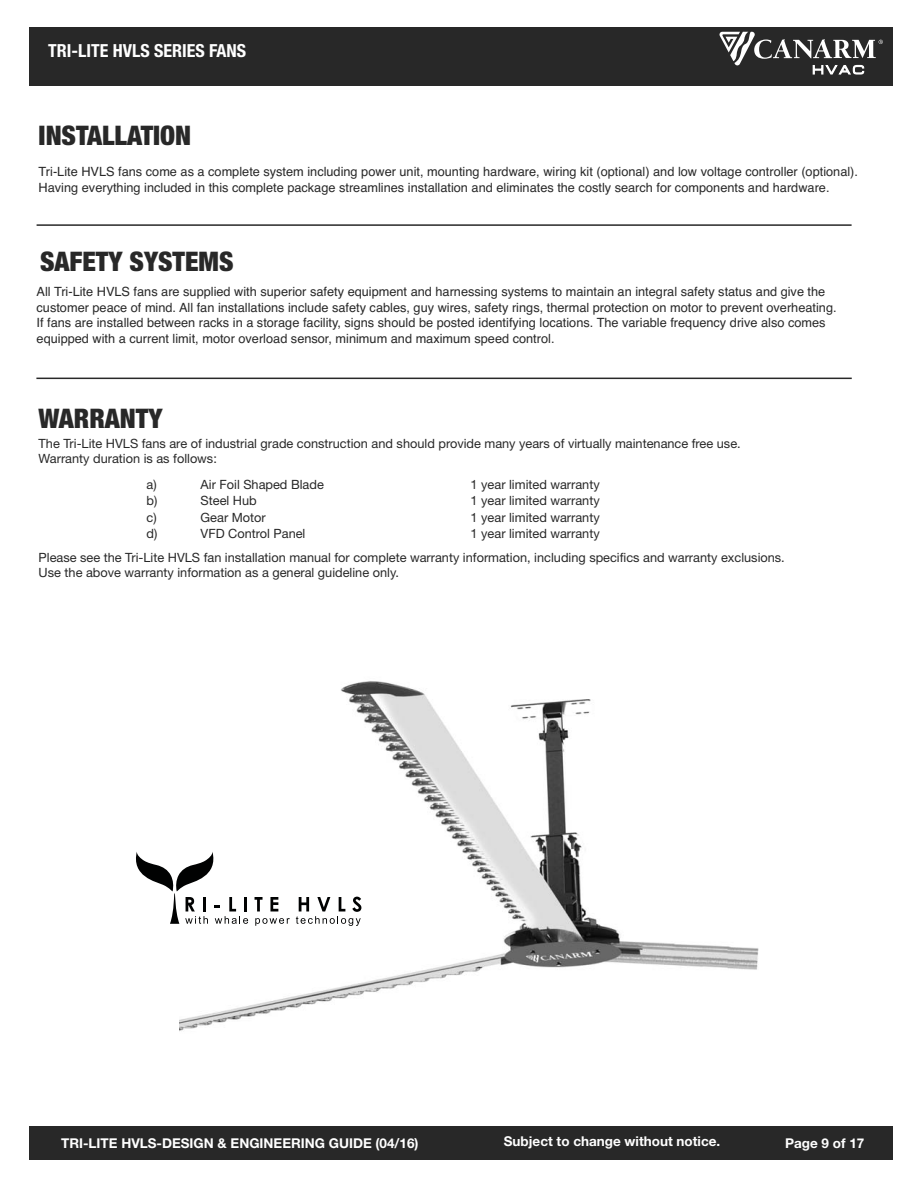
<style>
.page{position:relative;width:918px;height:1188px;background:#fff}
.page>*{position:absolute;margin:0;border:0;box-sizing:border-box;transform-origin:0 0}
.t1{font:900 condensed 27px "Helvetica Neue";color:#282828}
.t2{font:700 condensed 18px "Helvetica Neue";color:#fff}
.t3{font:700 13.5px "Helvetica Neue";color:#fff}
.t4{font:12.75px/15.8px "Helvetica";color:#282828}
.t5{font:12.75px/15px "Helvetica Neue";color:#282828}
</style>
<div class="page">
<hr style="left:37px;top:224px;width:815px;height:2px;background:#282828">
<hr style="left:36px;top:378px;width:816px;height:1px;background:#282828">
<div style="left:29px;top:1126px;width:864px;height:34px;background:#282828"></div>
<div style="left:29px;top:27px;width:864px;height:59px;background:#282828"></div>
<svg style="left:720px;top:32px;width:163px;height:43px"></svg>
<img style="left:180px;top:681px;width:579px;height:350px">
<svg style="left:255px;top:897px;width:8px;height:14px"></svg>
<svg style="left:270px;top:897px;width:8px;height:14px"></svg>
<svg style="left:255px;top:918px;width:35px;height:8px"></svg>
<svg style="left:296px;top:897px;width:65px;height:29px"></svg>
<svg style="left:136px;top:851px;width:112px;height:73px"></svg>
<h2 class="t2" style="left:48px;top:40px;width:199px">TRI-LITE HVLS SERIES FANS</h2>
<h1 class="t1" style="left:39px;top:120px;width:154px">INSTALLATION</h1>
<p class="t4" style="left:39px;top:165px;width:821px">Tri-Lite HVLS fans come as a complete system including power unit, mounting hardware, wiring kit (optional) and low voltage controller (optional).<br>Having everything included in this complete package streamlines installation and eliminates the costly search for components and hardware.</p>
<h1 class="t1" style="left:40px;top:246px;width:195px">SAFETY SYSTEMS</h1>
<p class="t4" style="left:37px;top:285px;width:802px">All Tri-Lite HVLS fans are supplied with superior safety equipment and harnessing systems to maintain an integral safety status and give the customer peace of mind. All fan installations include safety cables, guy wires, safety rings, thermal protection on motor to prevent overheating.<br>If fans are installed between racks in a storage facility, signs should be posted identifying locations. The variable frequency drive also comes equipped with a current limit, motor overload sensor, minimum and maximum speed control.</p>
<h1 class="t1" style="left:39px;top:403px;width:125px">WARRANTY</h1>
<p class="t5" style="left:39px;top:438px;width:704px">The Tri-Lite HVLS fans are of industrial grade construction and should provide many years of virtually maintenance free use.<br>Warranty duration is as follows:</p>
<p class="t5" style="left:147px;top:478px;width:12px">a)</p>
<p class="t5" style="left:201px;top:478px;width:125px">Air Foil Shaped Blade</p>
<p class="t5" style="left:471px;top:478px;width:131px">1 year limited warranty</p>
<p class="t5" style="left:147px;top:495px;width:12px">b)</p>
<p class="t5" style="left:201px;top:495px;width:58px">Steel Hub</p>
<p class="t5" style="left:471px;top:495px;width:131px">1 year limited warranty</p>
<p class="t5" style="left:147px;top:511px;width:12px">c)</p>
<p class="t5" style="left:201px;top:511px;width:67px">Gear Motor</p>
<p class="t5" style="left:471px;top:511px;width:131px">1 year limited warranty</p>
<p class="t5" style="left:147px;top:528px;width:12px">d)</p>
<p class="t5" style="left:201px;top:528px;width:106px">VFD Control Panel</p>
<p class="t5" style="left:39px;top:523px;width:748px;line-height:24px;text-indent:432px">1 year limited warranty<br>Please see the Tri-Lite HVLS fan installation manual for complete warranty information, including specifics and warranty exclusions.</p>
<p class="t5" style="left:39px;top:567px;width:362px">Use the above warranty information as a general guideline only.</p>
<p class="t3" style="left:61px;top:1138px;width:359px">TRI-LITE HVLS-DESIGN &amp; ENGINEERING GUIDE (04/16)</p>
<p class="t3" style="left:504px;top:1137px;width:218px">Subject to change without notice.</p>
<p class="t3" style="left:785px;top:1138px;width:81px">Page 9 of 17</p>
</div>
